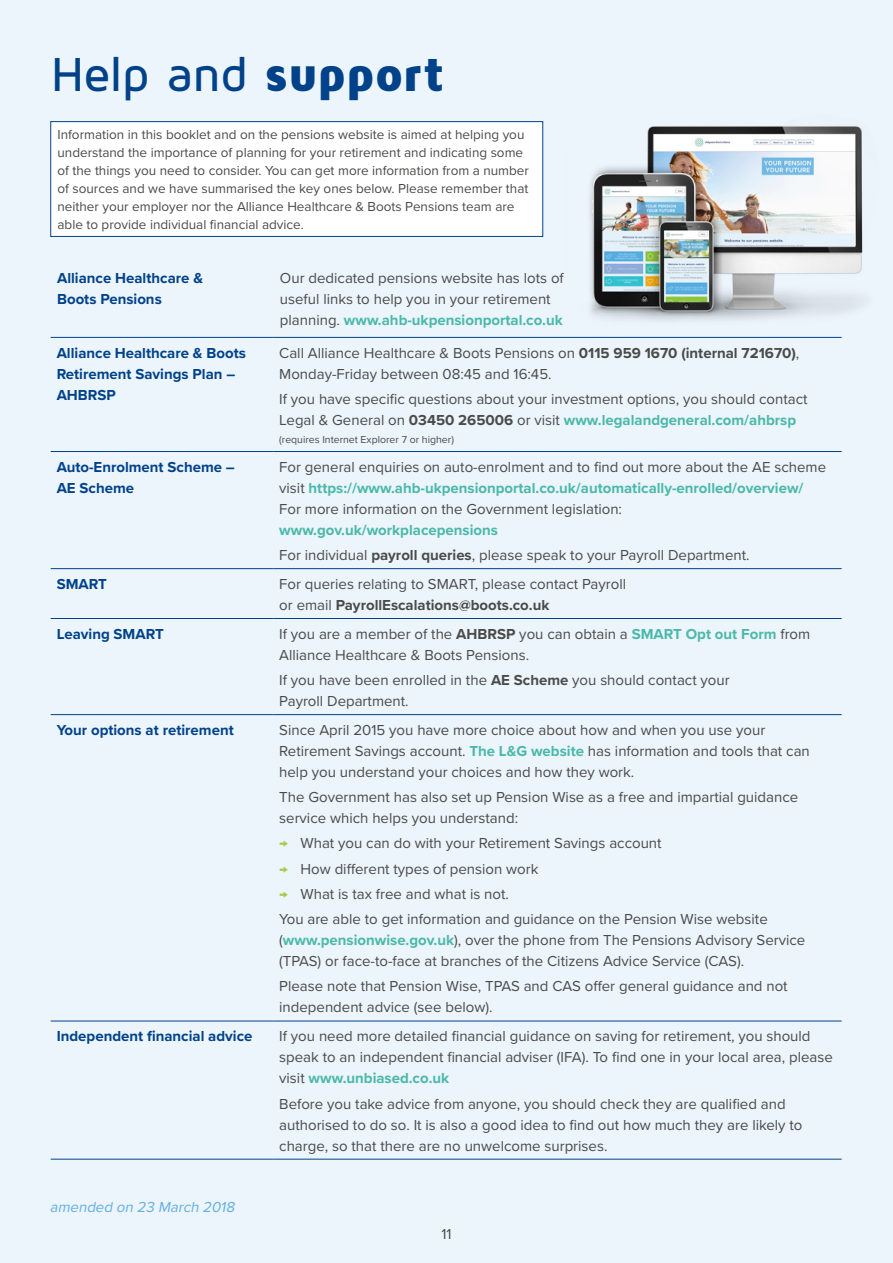
<style>
.page{position:relative;width:893px;height:1263px;background:#ecf4fc}
.page>*{position:absolute;margin:0;border:0;box-sizing:border-box;transform-origin:0 0}
.t1{font:500 49.5px "Maven Pro";letter-spacing:-.025em;color:#004289}
.t2{font:15px/21px "Proxima Nova";color:#4a4a49}
.t3{font:700 15px/21px "Proxima Nova";color:#004289}
.t4{font:italic 15px "Proxima Nova";color:#63b0e2}
.t5{font:13.5px/18px "Proxima Nova";color:#4a4a49}
.t6{font:10.5px "Proxima Nova";color:#4a4a49}
.s1{font-weight:900}
.s2{font-weight:700;color:#4ab9a9}
.s3{font-weight:700}
.s4{color:#aaca46}
</style>
<div class="page">
<hr style="left:51px;top:337px;width:222px;height:1px;background:#004289">
<hr style="left:273px;top:337px;width:569px;height:1px;background:#004289">
<hr style="left:51px;top:451px;width:222px;height:1px;background:#004289">
<hr style="left:273px;top:451px;width:569px;height:1px;background:#004289">
<hr style="left:51px;top:568px;width:222px;height:1px;background:#004289">
<hr style="left:273px;top:568px;width:569px;height:1px;background:#004289">
<hr style="left:51px;top:618px;width:222px;height:1px;background:#004289">
<hr style="left:273px;top:618px;width:569px;height:1px;background:#004289">
<hr style="left:51px;top:714px;width:222px;height:1px;background:#004289">
<hr style="left:273px;top:714px;width:569px;height:1px;background:#004289">
<hr style="left:51px;top:1021px;width:222px;height:1px;background:#004289">
<hr style="left:273px;top:1021px;width:569px;height:1px;background:#004289">
<hr style="left:51px;top:1159px;width:222px;height:1px;background:#004289">
<hr style="left:273px;top:1159px;width:569px;height:1px;background:#004289">
<div style="left:51px;top:122px;width:492px;height:114px;background:#fff"></div>
<div style="left:50px;top:121px;width:493px;height:116px;border:1px solid #004289"></div>
<img style="left:565px;top:180px;width:299px;height:158px">
<img style="left:592px;top:126px;width:270px;height:184px">
<h1 class="t1" style="left:51px;top:43px;width:395px">Help and <span class="s1">support</span></h1>
<p class="t5" style="left:57px;top:125px;width:473px">Information in this booklet and on the pensions website is aimed at helping you understand the importance of planning for your retirement and indicating some of the things you need to consider. You can get more information from a number of sources and we have summarised the key ones below. Please remember that neither your employer nor the Alliance Healthcare &amp; Boots Pensions team are able to provide individual financial advice.</p>
<p class="t3" style="left:57px;top:267px;width:147px">Alliance Healthcare &amp;<br>Boots Pensions</p>
<p class="t2" style="left:280px;top:267px;width:285px">Our dedicated pensions website has lots of useful links to help you in your retirement planning. <span class="s2">www.ahb-ukpensionportal.co.uk</span></p>
<p class="t3" style="left:57px;top:342px;width:191px">Alliance Healthcare &amp; Boots<br>Retirement Savings Plan –<br>AHBRSP</p>
<p class="t2" style="left:279px;top:342px;width:522px">Call Alliance Healthcare &amp; Boots Pensions on <span class="s3">0115 959 1670 (internal 721670)</span>,<br>Monday-Friday between 08:45 and 16:45.</p>
<p class="t2" style="left:279px;top:388px;width:530px">If you have specific questions about your investment options, you should contact<br>Legal &amp; General on <span class="s3">03450 265006</span> or visit <span class="s2">www.legalandgeneral.com/ahbrsp</span></p>
<p class="t6" style="left:279px;top:432px;width:176px">(requires Internet Explorer 7 or higher)</p>
<p class="t3" style="left:57px;top:456px;width:180px">Auto-Enrolment Scheme –<br>AE Scheme</p>
<p class="t2" style="left:279px;top:456px;width:548px">For general enquiries on auto-enrolment and to find out more about the AE scheme visit <span class="s2">https://www.ahb-ukpensionportal.co.uk/automatically-enrolled/overview/<br></span>For more information on the Government legislation:</p>
<p class="t2" style="left:279px;top:517px;width:472px;line-height:25.2px"><span class="s2">www.gov.uk/workplacepensions<br></span>For individual <span class="s3">payroll queries</span>, please speak to your Payroll Department.</p>
<p class="t3" style="left:57px;top:573px;width:52px">SMART</p>
<p class="t2" style="left:279px;top:573px;width:348px">For queries relating to SMART, please contact Payroll or email <span class="s3">PayrollEscalations@boots.co.uk</span></p>
<p class="t3" style="left:57px;top:623px;width:109px">Leaving SMART</p>
<p class="t2" style="left:279px;top:623px;width:532px">If you are a member of the <span class="s3">AHBRSP</span> you can obtain a <span class="s2">SMART Opt out Form</span> from<br>Alliance Healthcare &amp; Boots Pensions.</p>
<p class="t2" style="left:279px;top:669px;width:452px">If you have been enrolled in the <span class="s3">AE Scheme</span> you should contact your<br>Payroll Department.</p>
<p class="t3" style="left:57px;top:719px;width:179px">Your options at retirement</p>
<p class="t2" style="left:279px;top:719px;width:532px">Since April 2015 you have more choice about how and when you use your<br>Retirement Savings account. <span class="s2">The L&amp;G website</span> has information and tools that can help you understand your choices and how they work.</p>
<p class="t2" style="left:279px;top:786px;width:520px">The Government has also set up Pension Wise as a free and impartial guidance service which helps you understand:</p>
<p class="t2" style="left:279px;top:832px;width:384px"><span class="s4">→</span> What you can do with your Retirement Savings account</p>
<p class="t2" style="left:279px;top:857px;width:261px"><span class="s4">→</span> How different types of pension work</p>
<p class="t2" style="left:279px;top:881px;width:490px;line-height:25.2px"><span class="s4">→</span> What is tax free and what is not.<br>You are able to get information and guidance on the Pension Wise website</p>
<p class="t2" style="left:279px;top:929px;width:528px">(<span class="s2">www.pensionwise.gov.uk</span>), over the phone from The Pensions Advisory Service (TPAS) or face-to-face at branches of the Citizens Advice Service (CAS).</p>
<p class="t2" style="left:279px;top:975px;width:510px">Please note that Pension Wise, TPAS and CAS offer general guidance and not independent advice (see below).</p>
<p class="t3" style="left:57px;top:1025px;width:197px">Independent financial advice</p>
<p class="t2" style="left:279px;top:1025px;width:555px">If you need more detailed financial guidance on saving for retirement, you should speak to an independent financial adviser (IFA). To find one in your local area, please visit <span class="s2">www.unbiased.co.uk</span></p>
<p class="t2" style="left:279px;top:1092px;width:525px">Before you take advice from anyone, you should check they are qualified and authorised to do so. It is also a good idea to find out how much they are likely to charge, so that there are no unwelcome surprises.</p>
<p class="t4" style="left:50px;top:1196px;width:190px">amended on 23 March 2018</p>
<p class="t2" style="left:441px;top:1222px;width:12px">11</p>
</div>
